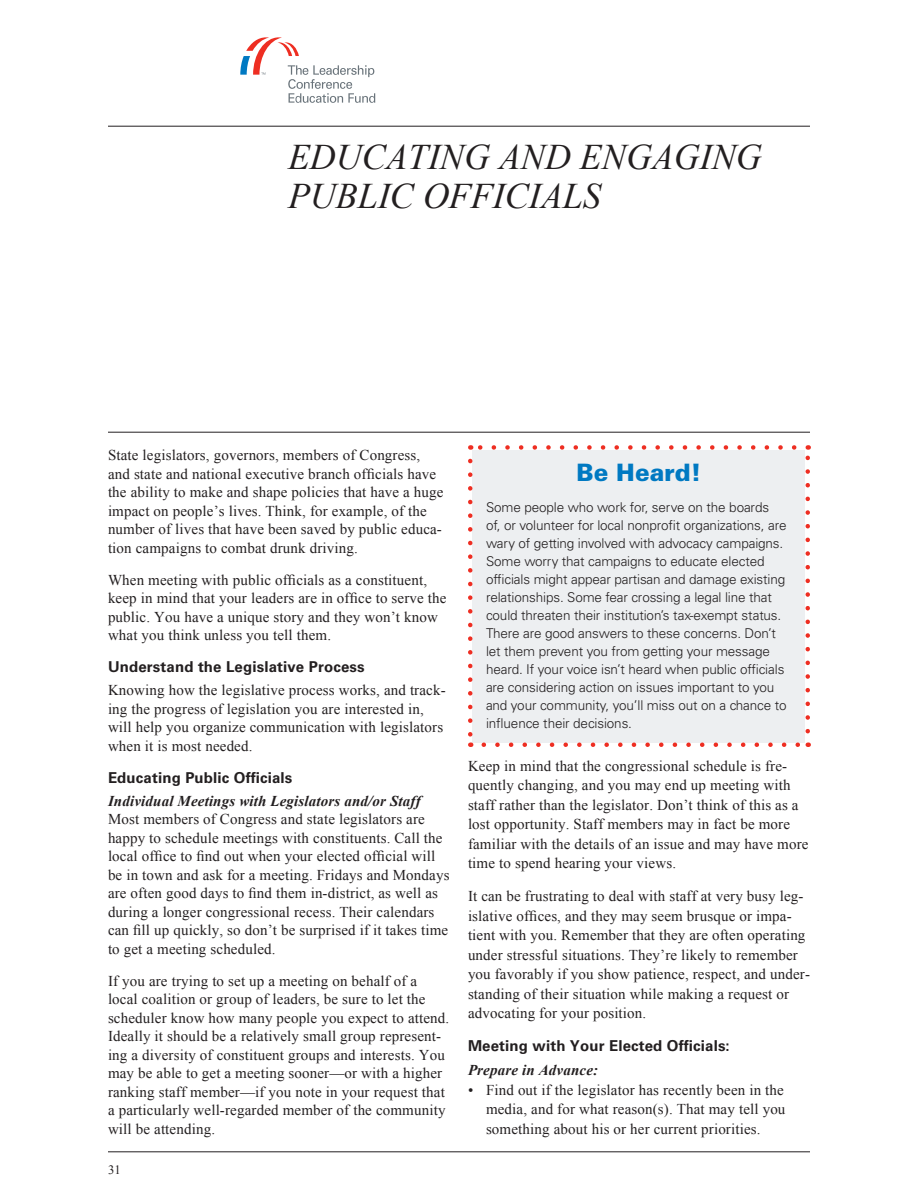
<style>
.page{position:relative;width:918px;height:1188px;background:#fff}
.page>*{position:absolute;margin:0;border:0;box-sizing:border-box;transform-origin:0 0}
.Chapter_Headline{font:italic 36px/39px "Times New Roman";color:#231f20}
.TIP_body{font:900 24px "Univers LT Std";color:#0079c2}
.Body_copy{font:15px/18.5px "Times New Roman";letter-spacing:.01em;color:#231f20}
.Main_Subhead{font:700 15px "Univers LT Std";letter-spacing:.01em;color:#231f20}
.Subhead2{font:italic 700 15px "Times New Roman";letter-spacing:.01em;color:#231f20}
.TIP_body-2{font:300 13.5px/18px "Univers LT Std";letter-spacing:-.01em;color:#231f20}
.t1{font:12.75px "Times New Roman";color:#231f20}
</style>
<div class="page">
<hr style="left:108px;top:126px;width:702px;height:1px;background:#231f20">
<hr style="left:108px;top:432px;width:702px;height:1px;background:#231f20">
<hr style="left:108px;top:1152px;width:702px;height:1px;background:#231f20">
<svg style="left:240px;top:37px;width:135px;height:66px"></svg>
<div style="left:472px;top:450px;width:334px;height:292px;background:#edeff1"></div>
<svg style="left:484px;top:742px;width:317px;height:5px"></svg>
<svg style="left:478px;top:445px;width:316px;height:5px"></svg>
<svg style="left:468px;top:461px;width:4px;height:286px"></svg>
<svg style="left:806px;top:445px;width:4px;height:286px"></svg>
<p class="Chapter_Headline" style="left:288px;top:137px;width:475px">EDUCATING AND ENGAGING<br>PUBLIC OFFICIALS</p>
<p class="Body_copy" style="left:108px;top:446px;width:337px">State legislators, governors, members of Congress, and state and national executive branch officials have the ability to make and shape policies that have a huge impact on people’s lives. Think, for example, of the number of lives that have been saved by public educa&shy;tion campaigns to combat drunk driving.</p>
<p class="Body_copy" style="left:108px;top:570px;width:340px">When meeting with public officials as a constituent, keep in mind that your leaders are in office to serve the public. You have a unique story and they won’t know what you think unless you tell them.</p>
<p class="Main_Subhead" style="left:108px;top:658px;width:258px">Understand the Legislative Process</p>
<p class="Body_copy" style="left:108px;top:681px;width:339px">Knowing how the legislative process works, and track&shy;ing the progress of legislation you are interested in, will help you organize communication with legislators when it is most needed.</p>
<p class="Main_Subhead" style="left:108px;top:769px;width:186px">Educating Public Officials</p>
<p class="Subhead2" style="left:108px;top:790px;width:314px">Individual Meetings with Legislators and/or Staff</p>
<p class="Body_copy" style="left:108px;top:810px;width:343px">Most members of Congress and state legislators are happy to schedule meetings with constituents. Call the local office to find out when your elected official will be in town and ask for a meeting. Fridays and Mondays are often good days to find them in-district, as well as during a longer congressional recess. Their calendars can fill up quickly, so don’t be surprised if it takes time to get a meeting scheduled.</p>
<p class="Body_copy" style="left:108px;top:972px;width:343px">If you are trying to set up a meeting on behalf of a local coalition or group of leaders, be sure to let the scheduler know how many people you expect to attend.<br>Ideally it should be a relatively small group represent&shy;ing a diversity of constituent groups and interests. You may be able to get a meeting sooner—or with a higher ranking staff member—if you note in your request that a particularly well-regarded member of the community will be attending.</p>
<p class="t1" style="left:108px;top:1162px;width:14px">31</p>
<p class="TIP_body" style="left:576px;top:457px;width:127px">Be Heard!</p>
<p class="TIP_body-2" style="left:486px;top:498px;width:302px">Some people who work for, serve on the boards of, or volunteer for local nonprofit organizations, are wary of getting involved with advocacy campaigns.<br>Some worry that campaigns to educate elected officials might appear partisan and damage existing relationships. Some fear crossing a legal line that could threaten their institution’s tax-exempt status.<br>There are good answers to these concerns. Don’t let them prevent you from getting your message heard. If your voice isn’t heard when public officials are considering action on issues important to you and your community, you’ll miss out on a chance to influence their decisions.</p>
<p class="Body_copy" style="left:468px;top:756px;width:342px;line-height:19.5px">Keep in mind that the congressional schedule is fre&shy;quently changing, and you may end up meeting with staff rather than the legislator. Don’t think of this as a lost opportunity. Staff members may in fact be more familiar with the details of an issue and may have more time to spend hearing your views.</p>
<p class="Body_copy" style="left:468px;top:886px;width:343px;line-height:19.5px">It can be frustrating to deal with staff at very busy leg&shy;islative offices, and they may seem brusque or impa&shy;tient with you. Remember that they are often operating under stressful situations. They’re likely to remember you favorably if you show patience, respect, and under&shy;standing of their situation while making a request or advocating for your position.</p>
<p class="Main_Subhead" style="left:468px;top:1037px;width:263px">Meeting with Your Elected Officials:</p>
<p class="Subhead2" style="left:468px;top:1060px;width:132px">Prepare in Advance:</p>
<p class="Body_copy" style="left:486px;top:1080px;width:301px;line-height:19.5px;text-align:justify;text-indent:-18px">• Find out if the legislator has recently been in the media, and for what reason(s). That may tell you something about his or her current priorities.</p>
</div>
